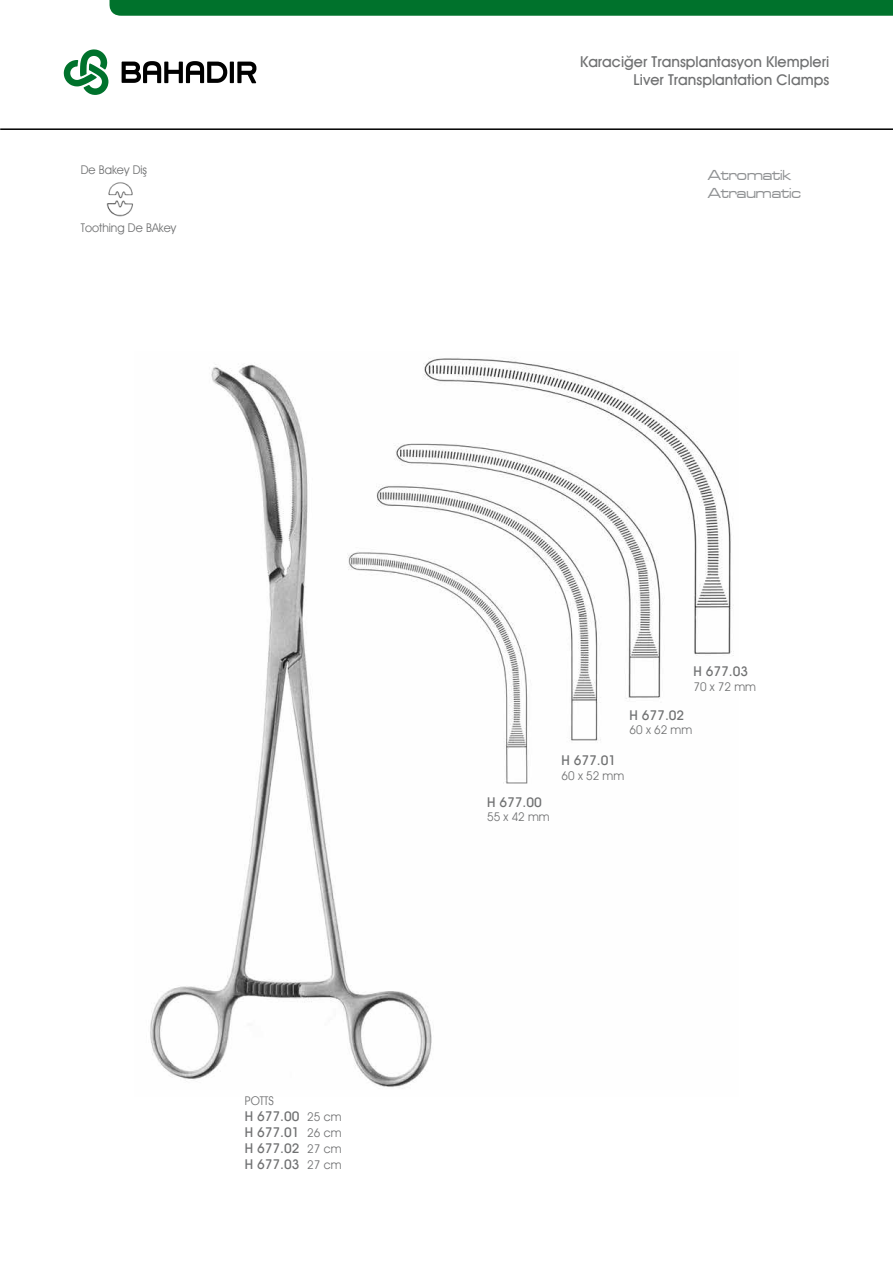
<style>
.page{position:relative;width:893px;height:1263px;background:#fff}
.page>*{position:absolute;margin:0;border:0;box-sizing:border-box;transform-origin:0 0}
.t1{font:500 15px/18px "Avant Garde IT Cby BT";color:#707172;text-align:right}
.t2{font:15px/18px "Microgramma D Medi Exte";color:#8f9193}
.t3{font:500 13.5px/16.2px "Avant Garde IT Cby BT";color:#707172;text-align:justify}
.t4{font:12px "Avant Garde IT Cby BT";color:#707172}
.s1{font-weight:400;font-size:12px}
</style>
<div class="page">
<div style="left:109px;top:0;width:784px;height:16px;background:#00722c"></div>
<svg style="left:64px;top:49px;width:44px;height:46px"></svg>
<svg style="left:122px;top:61px;width:134px;height:22px"></svg>
<hr style="left:0;top:128px;width:893px;height:2px;background:#000">
<img style="left:107px;top:182px;width:26px;height:34px">
<img style="left:150px;top:358px;width:584px;height:729px">
<p class="t4" style="left:81px;top:163px;width:68px">De Bakey Diş</p>
<p class="t4" style="left:81px;top:220px;width:97px">Toothing De BAkey</p>
<p class="t1" style="left:580px;top:52px;width:251px">Karaciğer Transplantasyon Klempleri<br>Liver Transplantation Clamps</p>
<p class="t2" style="left:708px;top:166px;width:95px">Atromatik<br>Atraumatic</p>
<p class="t4" style="left:245px;top:1093px;width:30px">POTTS</p>
<p class="t3" style="left:245px;top:1108px;width:98px">H 677.00 <span class="s1">25 cm </span>H 677.01 <span class="s1">26 cm </span>H 677.02 <span class="s1">27 cm </span>H 677.03 <span class="s1">27 cm</span></p>
<p class="t3" style="left:487px;top:794px;width:56px">H 677.00</p>
<p class="t4" style="left:487px;top:809px;width:64px">55 x 42 mm</p>
<p class="t3" style="left:693px;top:663px;width:56px">H 677.03</p>
<p class="t4" style="left:693px;top:679px;width:64px">70 x 72 mm</p>
<p class="t3" style="left:630px;top:707px;width:56px">H 677.02</p>
<p class="t4" style="left:630px;top:723px;width:64px">60 x 62 mm</p>
<p class="t3" style="left:562px;top:752px;width:56px">H 677.01</p>
<p class="t4" style="left:562px;top:768px;width:64px">60 x 52 mm</p>
</div>
